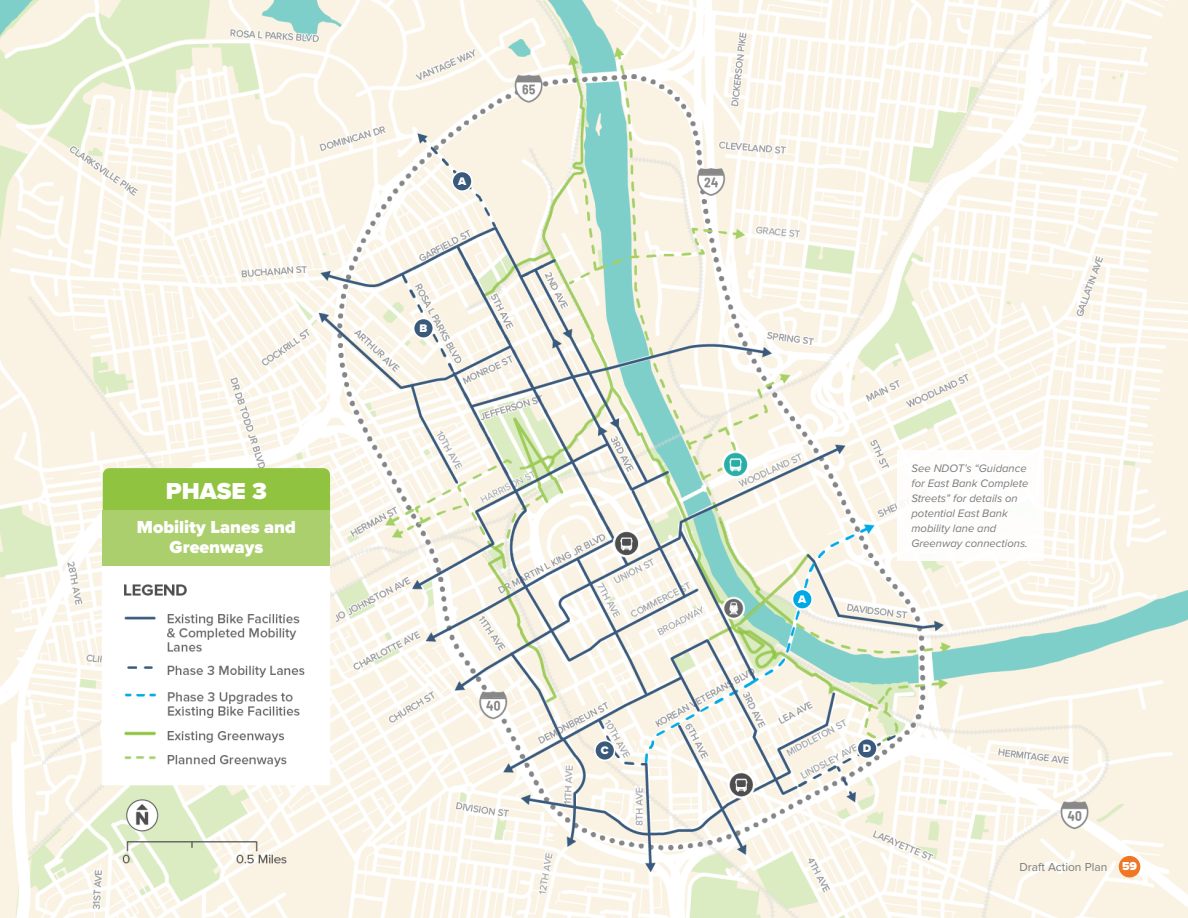
<style>
.page{position:relative;width:1188px;height:918px;background:#fff}
.page>*{position:absolute;margin:0;border:0;box-sizing:border-box;transform-origin:0 0}
.t1{font:900 24px "Proxima Nova";color:#fff}
.t2{font:900 18px/19.5px "Proxima Nova";color:#fff;text-align:center}
.t3{font:12px "Proxima Nova";color:#7c7b7d}
.t4{font:900 11.4px "Proxima Nova";color:#fff}
.t5{font:italic 11.25px/15px "Proxima Nova";color:#7c7b7d}
.s1{font-weight:900;color:#fff}
</style>
<div class="page">
<img style="left:0;top:0;width:1188px;height:918px">
<div style="left:452px;top:171px;width:20px;height:20px;background:#3a5a7c;border-radius:50%"></div>
<div style="left:451px;top:171px;width:22px;height:21px;border:2px solid #fff;border-radius:50%"></div>
<div style="left:414px;top:318px;width:19px;height:20px;background:#3a5a7c;border-radius:50%"></div>
<div style="left:413px;top:318px;width:21px;height:21px;border:2px solid #fff;border-radius:50%"></div>
<div style="left:857px;top:739px;width:20px;height:19px;background:#3a5a7c;border-radius:50%"></div>
<div style="left:856px;top:738px;width:22px;height:21px;border:2px solid #fff;border-radius:50%"></div>
<div style="left:595px;top:741px;width:20px;height:19px;background:#3a5a7c;border-radius:50%"></div>
<div style="left:594px;top:740px;width:21px;height:21px;border:2px solid #fff;border-radius:50%"></div>
<div style="left:792px;top:589px;width:20px;height:20px;background:#00a8e6;border-radius:50%"></div>
<div style="left:792px;top:589px;width:21px;height:21px;border:2px solid #fff;border-radius:50%"></div>
<div style="left:103px;top:468px;width:227px;height:98px;background:#90c33f;border-radius:7px"></div>
<div style="left:103px;top:510px;width:227px;height:56px;background:#abcf6d"></div>
<div style="left:897px;top:450px;width:147px;height:110px;background:#fff"></div>
<div style="left:1119px;top:856px;width:21px;height:22px;background:#ee7625;border-radius:50%"></div>
<h1 class="t1" style="left:166px;top:473px;width:102px">PHASE 3</h1>
<h2 class="t2" style="left:137px;top:517px;width:161px">Mobility Lanes and<br>Greenways</h2>
<p class="t4" style="left:458px;top:173px;width:10px">A</p>
<p class="t4" style="left:420px;top:320px;width:9px">B</p>
<p class="t4" style="left:798px;top:591px;width:10px">A</p>
<p class="t5" style="left:912px;top:460px;width:119px">See NDOT’s “Guidance for East Bank Complete<br>Streets” for details on potential East Bank mobility lane and<br>Greenway connections.</p>
<p class="t4" style="left:601px;top:742px;width:9px">C</p>
<p class="t4" style="left:863px;top:740px;width:10px">D</p>
<p class="t3" style="left:1019px;top:858px;width:119px">Draft Action Plan <span class="s1">59</span></p>
</div>
